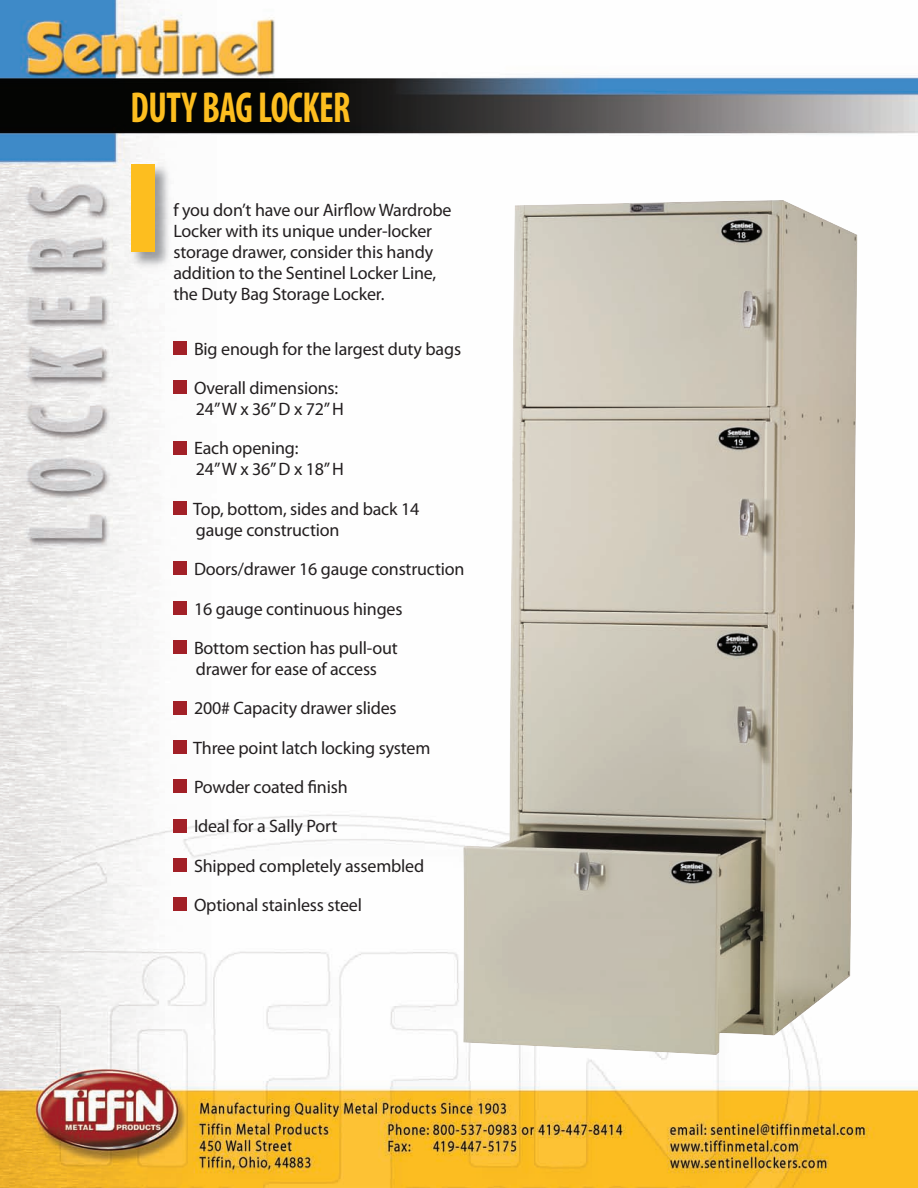
<style>
.page{position:relative;width:918px;height:1188px;background:#fff}
.page>*{position:absolute;margin:0;border:0;box-sizing:border-box;transform-origin:0 0}
.t1{font:700 108px "Adams Extended";color:#fdbe1f;scale:.75 1}
.t2{font:700 condensed 43.5px "Myriad";letter-spacing:-.01em;color:#fdbe1f;scale:.85 1}
.t3{font:18px/39.3px "Myriad Pro";letter-spacing:-.01em;color:#231f20}
</style>
<div class="page">
<img style="left:0;top:0;width:917px;height:1188px">
<img style="left:129px;top:161px;width:44px;height:109px">
<img style="left:463px;top:200px;width:394px;height:855px">
<div style="left:173px;top:341px;width:14px;height:14px;background:#a22027"></div>
<div style="left:173px;top:381px;width:14px;height:13px;background:#a22027"></div>
<div style="left:173px;top:441px;width:14px;height:13px;background:#a22027"></div>
<div style="left:173px;top:501px;width:14px;height:14px;background:#a22027"></div>
<div style="left:173px;top:562px;width:14px;height:13px;background:#a22027"></div>
<div style="left:173px;top:601px;width:14px;height:14px;background:#a22027"></div>
<div style="left:173px;top:640px;width:14px;height:14px;background:#a22027"></div>
<div style="left:173px;top:701px;width:14px;height:13px;background:#a22027"></div>
<div style="left:173px;top:740px;width:14px;height:14px;background:#a22027"></div>
<div style="left:173px;top:779px;width:14px;height:14px;background:#a22027"></div>
<div style="left:173px;top:819px;width:14px;height:13px;background:#a22027"></div>
<div style="left:173px;top:858px;width:14px;height:14px;background:#a22027"></div>
<div style="left:173px;top:898px;width:14px;height:13px;background:#a22027"></div>
<h2 class="t2" style="left:130px;top:92px;width:260px">DUTY BAG LOCKER</h2>
<h1 class="t1" style="left:117px;top:134px;width:71px">I</h1>
<p class="t3" style="left:173px;top:201px;width:279px;line-height:21px">f you don’t have our Airflow Wardrobe Locker with its unique under-locker storage drawer, consider this handy addition to the Sentinel Locker Line, the Duty Bag Storage Locker.</p>
<p class="t3" style="left:194px;top:330px;width:268px">Big enough for the largest duty bags<br>Overall dimensions:</p>
<p class="t3" style="left:194px;top:391px;width:151px">24” W x 36” D x 72” H<br>Each opening:</p>
<p class="t3" style="left:193px;top:451px;width:227px">24” W x 36” D x 18” H<br>Top, bottom, sides and back 14</p>
<p class="t3" style="left:194px;top:512px;width:272px">gauge construction<br>Doors/drawer 16 gauge construction<br>16 gauge continuous hinges<br>Bottom section has pull-out</p>
<p class="t3" style="left:193px;top:651px;width:238px">drawer for ease of access<br>200# Capacity drawer slides<br>Three point latch locking system<br>Powder coated finish<br>Ideal for a Sally Port<br>Shipped completely assembled<br>Optional stainless steel</p>
</div>
